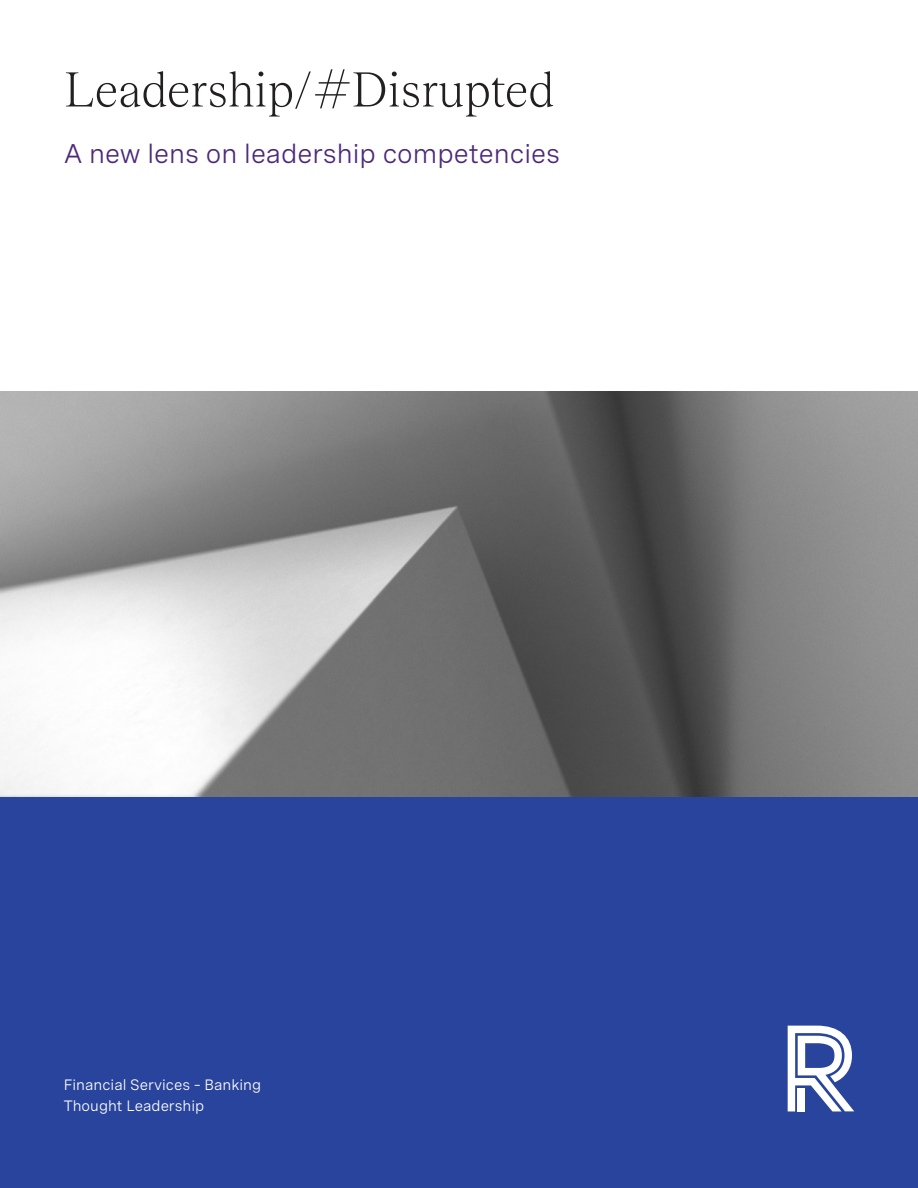
<style>
.page{position:relative;width:918px;height:1188px;background:#fff}
.page>*{position:absolute;margin:0;border:0;box-sizing:border-box;transform-origin:0 0}
.Cover_title_1{font:300 51px "Teodor";color:#231f20}
.Cover_title_2{font:27px "Spezia";color:#4b297a}
.Cover_title_3{font:15px "Spezia";color:#fff}
</style>
<div class="page">
<div style="left:0;top:796px;width:918px;height:392px;background:#29449c"></div>
<img style="left:0;top:392px;width:918px;height:404px">
<svg style="left:788px;top:1026px;width:66px;height:85px"></svg>
<p class="Cover_title_1" style="left:64px;top:54px;width:492px">Leadership/#Disrupted</p>
<p class="Cover_title_2" style="left:64px;top:134px;width:498px">A new lens on leadership competencies</p>
<p class="Cover_title_3" style="left:64px;top:1074px;width:199px">Financial Services – Banking</p>
<p class="Cover_title_3" style="left:64px;top:1095px;width:142px">Thought Leadership</p>
</div>
